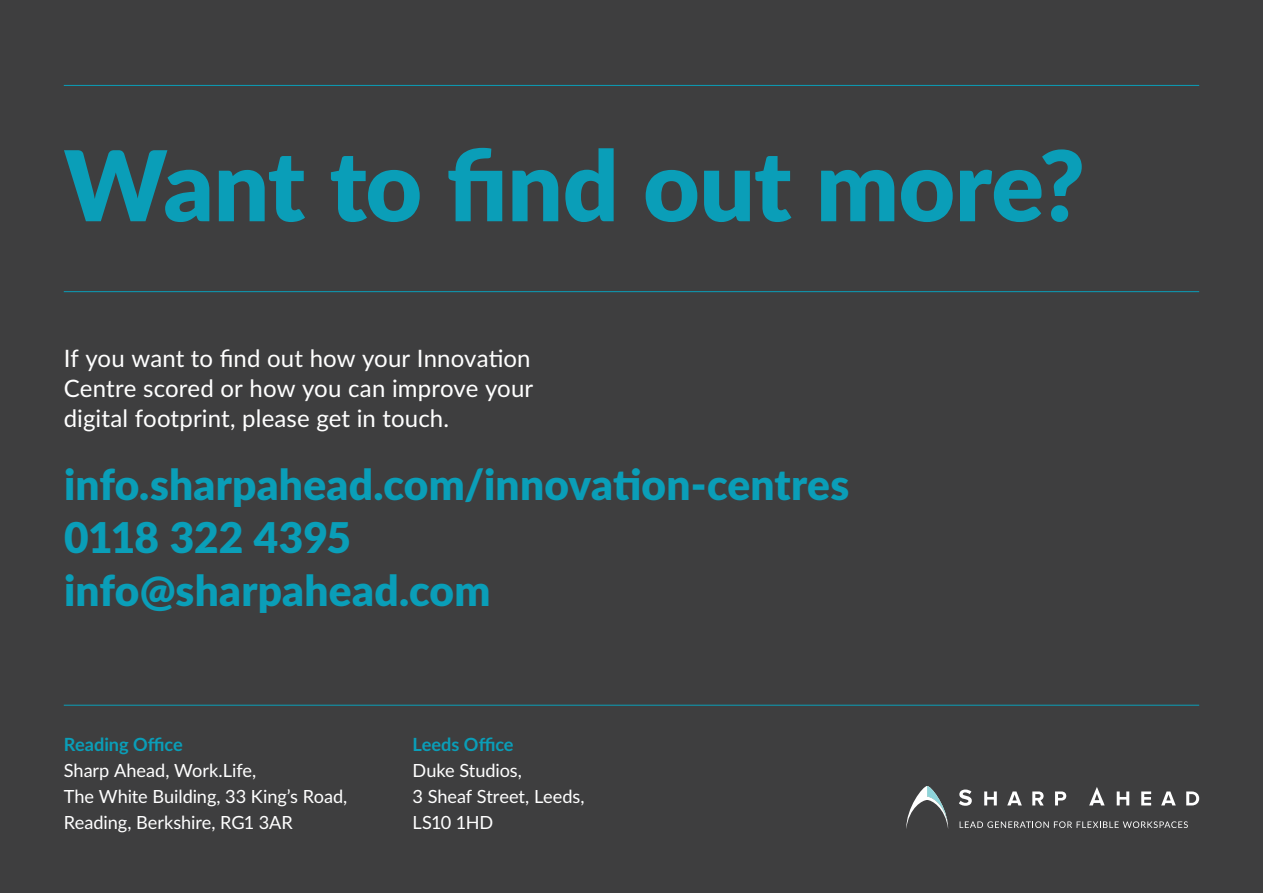
<style>
.page{position:relative;width:1263px;height:893px;background:#3e3e3f}
.page>*{position:absolute;margin:0;border:0;box-sizing:border-box;transform-origin:0 0}
.t1{font:900 97.5px "Lato";letter-spacing:-.005em;color:#0a9eb8}
.t2{font:900 42.45px/52.9px "Lato";letter-spacing:.005em;color:#0a9eb8}
.t3{font:24px/30px "Lato";letter-spacing:.005em;color:#fff;text-align:justify}
.t4{font:18.15px/26px "Lato";letter-spacing:-.005em;color:#fff}
.s1{font-weight:700;color:#0a9eb8}
</style>
<div class="page">
<hr style="left:64px;top:705px;width:1135px;height:1px;background:#0a9eb8">
<hr style="left:64px;top:85px;width:1135px;height:1px;background:#0a9eb8">
<hr style="left:64px;top:291px;width:1135px;height:1px;background:#0a9eb8">
<svg style="left:906px;top:786px;width:42px;height:43px"></svg>
<svg style="left:959px;top:789px;width:13px;height:17px"></svg>
<svg style="left:984px;top:791px;width:13px;height:14px"></svg>
<svg style="left:1007px;top:791px;width:15px;height:14px"></svg>
<svg style="left:1032px;top:791px;width:12px;height:14px"></svg>
<svg style="left:1055px;top:791px;width:11px;height:14px"></svg>
<svg style="left:1089px;top:787px;width:16px;height:18px"></svg>
<svg style="left:1117px;top:791px;width:12px;height:14px"></svg>
<svg style="left:1141px;top:791px;width:10px;height:14px"></svg>
<svg style="left:1161px;top:791px;width:15px;height:14px"></svg>
<svg style="left:1186px;top:791px;width:13px;height:14px"></svg>
<svg style="left:959px;top:821px;width:229px;height:7px"></svg>
<p class="t1" style="left:64px;top:112px;width:1023px">Want to find out more?</p>
<p class="t3" style="left:64px;top:342px;width:471px">If you want to find out how your Innovation Centre scored or how you can improve your digital footprint, please get in touch.</p>
<p class="t2" style="left:64px;top:456px;width:787px">info.sharpahead.com/innovation-centres<br>0118 322 4395<br>info@sharpahead.com</p>
<p class="t4" style="left:64px;top:731px;width:285px"><span class="s1">Reading Office<br></span>Sharp Ahead, Work.Life,<br>The White Building, 33 King’s Road,<br>Reading, Berkshire, RG1 3AR</p>
<p class="t4" style="left:412px;top:731px;width:174px"><span class="s1">Leeds Office<br></span>Duke Studios,<br>3 Sheaf Street, Leeds,<br>LS10 1HD</p>
</div>
